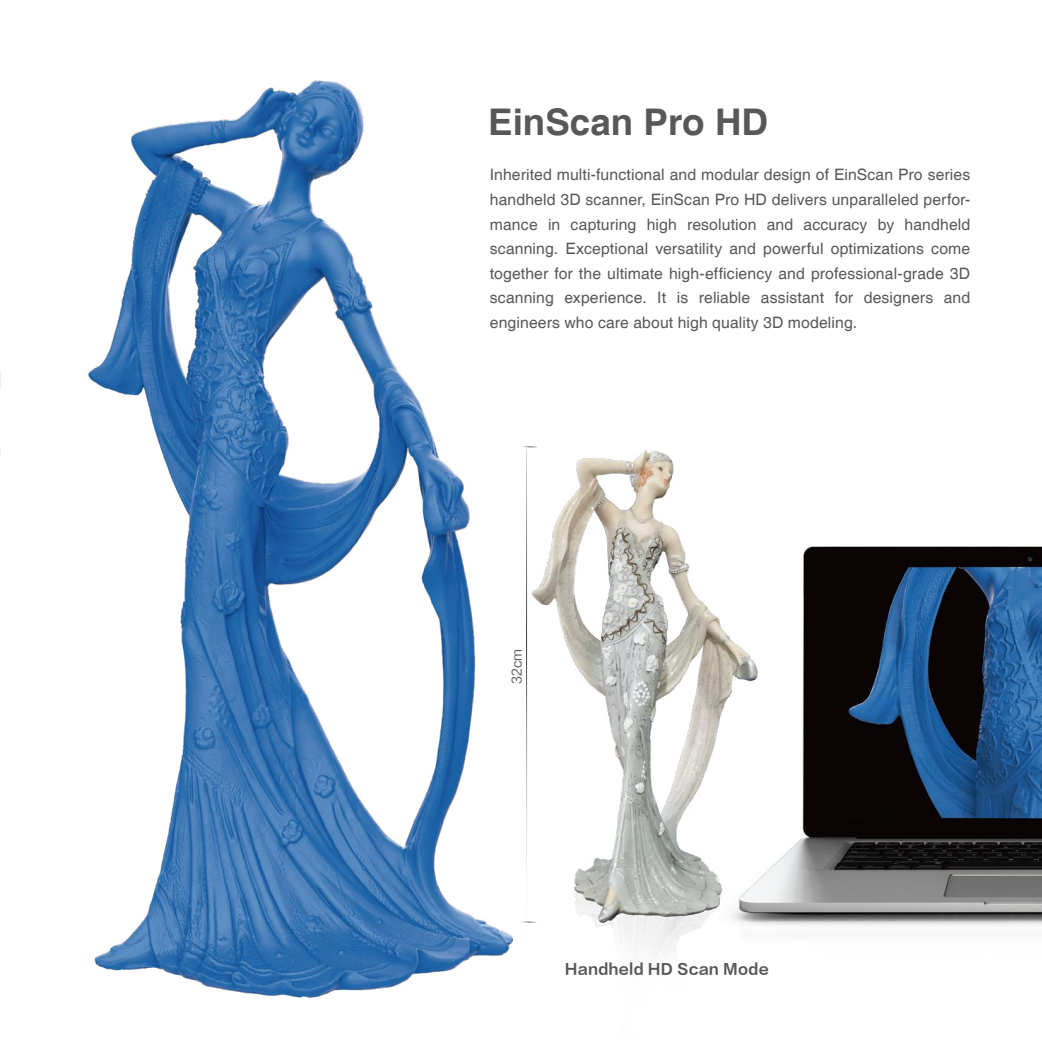
<style>
.page{position:relative;width:1042px;height:1042px;background:#fff}
.page>*{position:absolute;margin:0;border:0;box-sizing:border-box;transform-origin:0 0}
.t1{font:700 36.75px "Helvetica";color:#595757}
.t2{font:15.75px/24.5px "Helvetica";letter-spacing:.01em;color:#595757;text-align:justify}
.t3{font:14.53px "FZLTCHJW GB1 0";letter-spacing:.01em;color:#595757}
.t4{font:12.42px "FZLTHJW GB1 0";color:#595757}
</style>
<div class="page">
<img style="left:88px;top:80px;width:954px;height:918px">
<svg style="left:517px;top:446px;width:21px;height:1px"></svg>
<svg style="left:516px;top:921px;width:21px;height:1px"></svg>
<hr style="left:526px;top:448px;width:1px;height:527px;background:#fff">
<svg style="left:0;top:372px;width:1px;height:84px"></svg>
<h1 class="t1" style="left:488px;top:99px;width:281px">EinScan Pro HD</h1>
<p class="t2" style="left:490px;top:163px;width:482px">Inherited multi-functional and modular design of EinScan Pro series handheld 3D scanner, EinScan Pro HD delivers unparalleled perfor&shy;mance in capturing high resolution and accuracy by handheld scanning. Exceptional versatility and powerful optimizations come together for the ultimate high-efficiency and professional-grade 3D scanning experience. It is reliable assistant for designers and engineers who care about high quality 3D modeling.</p>
<p class="t4" style="left:510px;top:684px;width:36px;rotate:-90deg">32cm</p>
<p class="t3" style="left:565px;top:961px;width:205px">Handheld HD Scan Mode</p>
</div>
